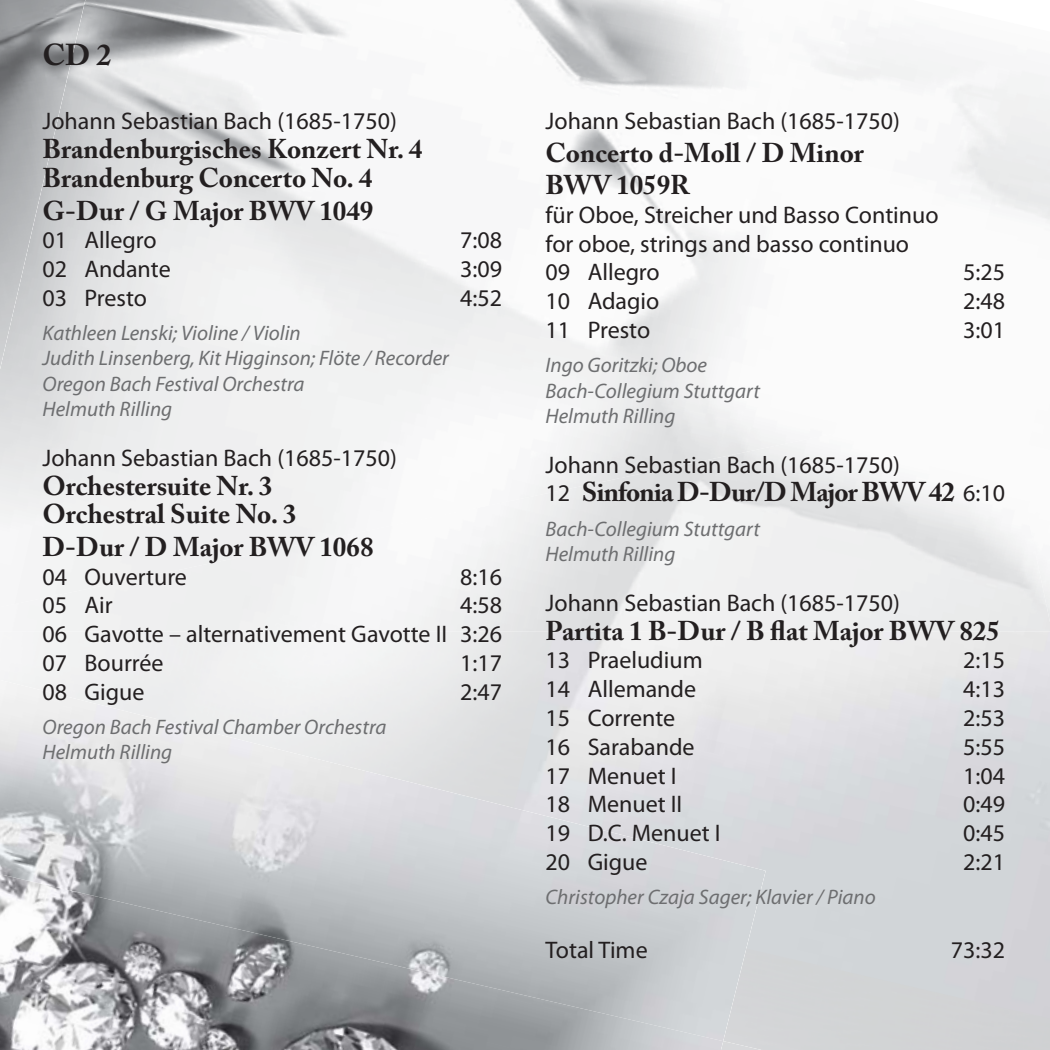
<style>
.page{position:relative;width:1050px;height:1050px;background:#fff}
.page>*{position:absolute;margin:0;border:0;box-sizing:border-box;transform-origin:0 0}
.t1{font:700 30px "Adobe Caslon Pro";color:#231f20}
.t2{font:700 27px/28.8px "Adobe Caslon Pro";color:#231f20}
.t3{font:700 27px "Adobe Caslon Pro";letter-spacing:-.03em;color:#231f20}
.t4{font:24px/28.8px "Myriad Pro";color:#231f20}
.t5{font:italic 21px/25.2px "Myriad Pro";color:#6d6e70}
.s1{font-family:"Myriad Pro";font-weight:400;font-size:24px}
</style>
<div class="page">
<img style="left:949px;top:465px;width:78px;height:166px">
<div style="left:691px;top:601px;width:142px;height:30px;background:#efeff0"></div>
<img style="left:1027px;top:423px;width:22px;height:208px">
<img style="left:207px;top:0;width:413px;height:426px">
<img style="left:620px;top:0;width:219px;height:504px">
<img style="left:0;top:0;width:207px;height:611px">
<img style="left:729px;top:179px;width:119px;height:319px">
<img style="left:70px;top:331px;width:456px;height:280px">
<img style="left:507px;top:426px;width:121px;height:101px">
<div style="left:54px;top:527px;width:175px;height:84px;background:#efeff0"></div>
<div style="left:0;top:631px;width:145px;height:46px;background:#f1f2f2"></div>
<div style="left:723px;top:942px;width:326px;height:107px;background:#d2d4d6"></div>
<img style="left:0;top:1040px;width:723px;height:9px">
<img style="left:0;top:677px;width:765px;height:363px">
<p class="t1" style="left:43px;top:43px;width:70px">CD 2</p>
<p class="t4" style="left:43px;top:109px;width:356px">Johann Sebastian Bach (1685-1750)</p>
<p class="t2" style="left:43px;top:138px;width:381px">Brandenburgisches Konzert Nr. 4<br>Brandenburg Concerto No. 4</p>
<p class="t2" style="left:43px;top:199px;width:332px">G-Dur / G Major BWV 1049</p>
<p class="t4" style="left:43px;top:228px;width:116px">01 Allegro</p>
<p class="t4" style="left:460px;top:228px;width:43px">7:08</p>
<p class="t4" style="left:43px;top:257px;width:130px">02 Andante</p>
<p class="t4" style="left:460px;top:257px;width:43px">3:09</p>
<p class="t4" style="left:43px;top:286px;width:106px">03 Presto</p>
<p class="t4" style="left:460px;top:286px;width:43px">4:52</p>
<p class="t5" style="left:43px;top:322px;width:408px">Kathleen Lenski; Violine / Violin<br>Judith Linsenberg, Kit Higginson; Flöte / Recorder Oregon Bach Festival Orchestra<br>Helmuth Rilling</p>
<p class="t4" style="left:43px;top:445px;width:356px">Johann Sebastian Bach (1685-1750)</p>
<p class="t2" style="left:43px;top:474px;width:255px">Orchestersuite Nr. 3<br>Orchestral Suite No. 3</p>
<p class="t2" style="left:43px;top:535px;width:332px">D-Dur / D Major BWV 1068</p>
<p class="t4" style="left:43px;top:564px;width:146px">04 Ouverture</p>
<p class="t4" style="left:460px;top:564px;width:43px">8:16</p>
<p class="t4" style="left:43px;top:593px;width:72px">05 Air</p>
<p class="t4" style="left:43px;top:593px;width:461px;text-align:justify;text-indent:417px">4:58<br>06 Gavotte – alternativement Gavotte II 3:26<br>07 Bourrée</p>
<p class="t4" style="left:460px;top:651px;width:43px">1:17</p>
<p class="t4" style="left:43px;top:679px;width:103px">08 Gigue</p>
<p class="t4" style="left:460px;top:679px;width:43px">2:47</p>
<p class="t5" style="left:43px;top:716px;width:345px">Oregon Bach Festival Chamber Orchestra<br>Helmuth Rilling</p>
<p class="t4" style="left:545px;top:109px;width:356px">Johann Sebastian Bach (1685-1750)</p>
<p class="t2" style="left:545px;top:139px;width:319px;line-height:32.4px">Concerto d-Moll / D Minor<br>BWV 1059R</p>
<p class="t4" style="left:545px;top:203px;width:394px">für Oboe, Streicher und Basso Continuo for oboe, strings and basso continuo<br>09 Allegro</p>
<p class="t4" style="left:963px;top:260px;width:43px">5:25</p>
<p class="t4" style="left:545px;top:289px;width:115px">10 Adagio</p>
<p class="t4" style="left:963px;top:289px;width:43px">2:48</p>
<p class="t4" style="left:545px;top:318px;width:106px">11 Presto</p>
<p class="t4" style="left:963px;top:318px;width:43px">3:01</p>
<p class="t5" style="left:545px;top:355px;width:216px">Ingo Goritzki; Oboe<br>Bach-Collegium Stuttgart<br>Helmuth Rilling</p>
<p class="t4" style="left:545px;top:452px;width:356px">Johann Sebastian Bach (1685-1750)</p>
<p class="t3" style="left:545px;top:482px;width:461px"><span class="s1">12</span> Sinfonia D-Dur/D Major BWV 42 <span class="s1">6:10</span></p>
<p class="t5" style="left:545px;top:518px;width:216px">Bach-Collegium Stuttgart<br>Helmuth Rilling</p>
<p class="t4" style="left:545px;top:590px;width:356px">Johann Sebastian Bach (1685-1750)</p>
<p class="t2" style="left:545px;top:618px;width:455px">Partita 1 B-Dur / B flat Major BWV 825</p>
<p class="t4" style="left:545px;top:648px;width:158px">13 Praeludium</p>
<p class="t4" style="left:963px;top:648px;width:43px">2:15</p>
<p class="t4" style="left:545px;top:677px;width:152px">14 Allemande</p>
<p class="t4" style="left:963px;top:677px;width:43px">4:13</p>
<p class="t4" style="left:545px;top:706px;width:131px">15 Corrente</p>
<p class="t4" style="left:963px;top:706px;width:43px">2:53</p>
<p class="t4" style="left:545px;top:734px;width:150px">16 Sarabande</p>
<p class="t4" style="left:963px;top:734px;width:43px">5:55</p>
<p class="t4" style="left:545px;top:763px;width:132px">17 Menuet I</p>
<p class="t4" style="left:963px;top:763px;width:43px">1:04</p>
<p class="t4" style="left:545px;top:792px;width:138px">18 Menuet II</p>
<p class="t4" style="left:963px;top:792px;width:43px">0:49</p>
<p class="t4" style="left:545px;top:821px;width:176px">19 D.C. Menuet I</p>
<p class="t4" style="left:963px;top:821px;width:43px">0:45</p>
<p class="t4" style="left:545px;top:850px;width:103px">20 Gigue</p>
<p class="t4" style="left:963px;top:850px;width:43px">2:21</p>
<p class="t5" style="left:545px;top:886px;width:331px">Christopher Czaja Sager; Klavier / Piano</p>
<p class="t4" style="left:545px;top:938px;width:103px">Total Time</p>
<p class="t4" style="left:950px;top:938px;width:56px">73:32</p>
</div>
